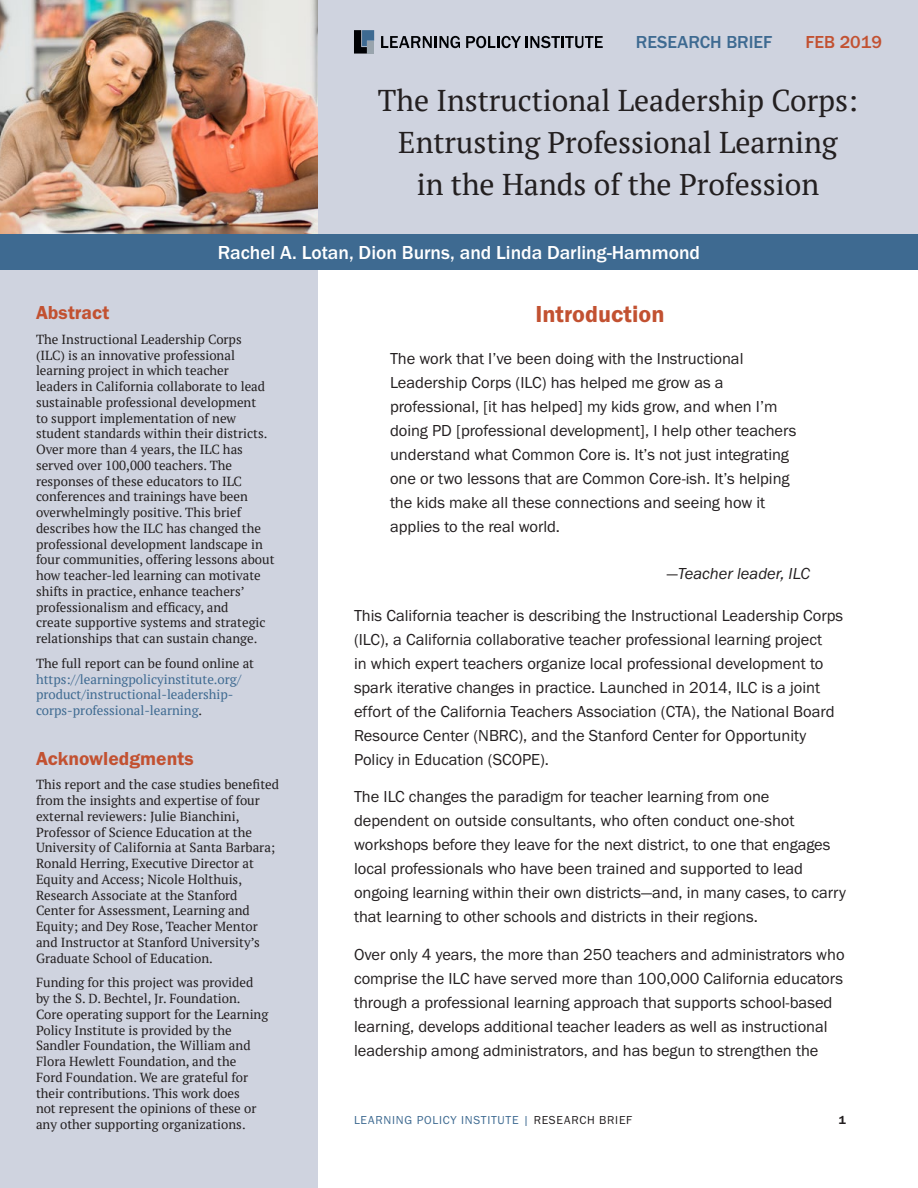
<style>
.page{position:relative;width:918px;height:1188px;background:#fff}
.page>*{position:absolute;margin:0;border:0;box-sizing:border-box;transform-origin:0 0}
.t1{font:30px/42px "PT Serif";color:#231f20;text-align:center}
.t2{font:24px "Franklin Gothic URW Dem";color:#c25131}
.t3{font:500 19.5px "Franklin Gothic URW";color:#fff}
.t4{font:19.5px "Franklin Gothic URW Dem";color:#c25131}
.t5{font:500 18px "Franklin Gothic URW";color:#3e6a91}
.t6{font:500 18px "Franklin Gothic URW";color:#c25131}
.t7{font:16.5px/24px "Franklin Gothic URW Boo";color:#231f20}
.t8{font:16.5px "Franklin Gothic URW Boo Ita";color:#231f20}
.t9{font:13.2px/15.8px "PT Serif";color:#231f20}
.t10{font:13.2px/15.8px "PT Serif";color:#3e6a91}
.t11{font:12px "Franklin Gothic URW Boo";letter-spacing:.06em;color:#3e6a91}
.t12{font:12px "Franklin Gothic URW Dem";color:#231f20}
.s1{color:#231f20}
.s2{font-family:"Franklin Gothic URW Boo"}
</style>
<div class="page">
<div style="left:0;top:270px;width:318px;height:918px;background:#cfd3df"></div>
<img style="left:0;top:0;width:318px;height:234px">
<div style="left:318px;top:0;width:600px;height:234px;background:#cfd3df"></div>
<svg style="left:381px;top:36px;width:79px;height:12px"></svg>
<svg style="left:466px;top:36px;width:137px;height:12px"></svg>
<svg style="left:354px;top:30px;width:20px;height:24px"></svg>
<div style="left:0;top:234px;width:918px;height:36px;background:#3e6a91"></div>
<h3 class="t5" style="left:636px;top:31px;width:138px">RESEARCH BRIEF</h3>
<h3 class="t6" style="left:806px;top:31px;width:78px">FEB 2019</h3>
<h1 class="t1" style="left:378px;top:79px;width:482px">The Instructional Leadership Corps:<br>Entrusting Professional Learning<br>in the Hands of the Profession</h1>
<h3 class="t3" style="left:218px;top:240px;width:484px">Rachel A. Lotan, Dion Burns, and Linda Darling-Hammond</h3>
<h3 class="t4" style="left:36px;top:300px;width:75px">Abstract</h3>
<p class="t9" style="left:36px;top:331px;width:240px">The Instructional Leadership Corps<br>(ILC) is an innovative professional learning project in which teacher<br>leaders in California collaborate to lead sustainable professional development<br>to support implementation of new student standards within their districts.<br>Over more than 4 years, the ILC has served over 100,000 teachers. The responses of these educators to ILC conferences and trainings have been overwhelmingly positive. This brief describes how the ILC has changed the professional development landscape in four communities, offering lessons about how teacher-led learning can motivate shifts in practice, enhance teachers’ professionalism and efficacy, and<br>create supportive systems and strategic relationships that can sustain change.</p>
<p class="t9" style="left:36px;top:655px;width:220px">The full report can be found online at</p>
<p class="t10" style="left:36px;top:671px;width:207px">https://learningpolicyinstitute.org/ product/instructional-leadership&shy;corps-professional-learning<span class="s1">.</span></p>
<h3 class="t4" style="left:36px;top:746px;width:159px">Acknowledgments</h3>
<p class="t9" style="left:36px;top:777px;width:245px">This report and the case studies benefited from the insights and expertise of four external reviewers: Julie Bianchini, Professor of Science Education at the University of California at Santa Barbara; Ronald Herring, Executive Director at Equity and Access; Nicole Holthuis, Research Associate at the Stanford Center for Assessment, Learning and Equity; and Dey Rose, Teacher Mentor and Instructor at Stanford University’s Graduate School of Education.</p>
<p class="t9" style="left:36px;top:975px;width:234px">Funding for this project was provided by the S. D. Bechtel, Jr. Foundation.<br>Core operating support for the Learning Policy Institute is provided by the Sandler Foundation, the William and Flora Hewlett Foundation, and the<br>Ford Foundation. We are grateful for their contributions. This work does<br>not represent the opinions of these or any other supporting organizations.</p>
<h2 class="t2" style="left:535px;top:299px;width:131px">Introduction</h2>
<p class="t7" style="left:390px;top:346px;width:408px">The work that I’ve been doing with the Instructional Leadership Corps (ILC) has helped me grow as a professional, [it has helped] my kids grow, and when I’m doing PD [professional development], I help other teachers understand what Common Core is. It’s not just integrating one or two lessons that are Common Core-ish. It’s helping the kids make all these connections and seeing how it applies to the real world.</p>
<p class="t8" style="left:667px;top:563px;width:145px"><span class="s2">—</span>Teacher leader, ILC</p>
<p class="t7" style="left:354px;top:603px;width:491px">This California teacher is describing the Instructional Leadership Corps (ILC), a California collaborative teacher professional learning project<br>in which expert teachers organize local professional development to spark iterative changes in practice. Launched in 2014, ILC is a joint effort of the California Teachers Association (CTA), the National Board Resource Center (NBRC), and the Stanford Center for Opportunity Policy in Education (SCOPE).</p>
<p class="t7" style="left:354px;top:784px;width:494px">The ILC changes the paradigm for teacher learning from one dependent on outside consultants, who often conduct one-shot workshops before they leave for the next district, to one that engages local professionals who have been trained and supported to lead ongoing learning within their own districts—and, in many cases, to carry that learning to other schools and districts in their regions.</p>
<p class="t7" style="left:354px;top:942px;width:492px">Over only 4 years, the more than 250 teachers and administrators who comprise the ILC have served more than 100,000 California educators through a professional learning approach that supports school-based learning, develops additional teacher leaders as well as instructional leadership among administrators, and has begun to strengthen the</p>
<p class="t11" style="left:354px;top:1113px;width:280px">LEARNING POLICY INSTITUTE | <span class="s1">RESEARCH BRIEF</span></p>
<p class="t12" style="left:839px;top:1113px;width:9px">1</p>
</div>
